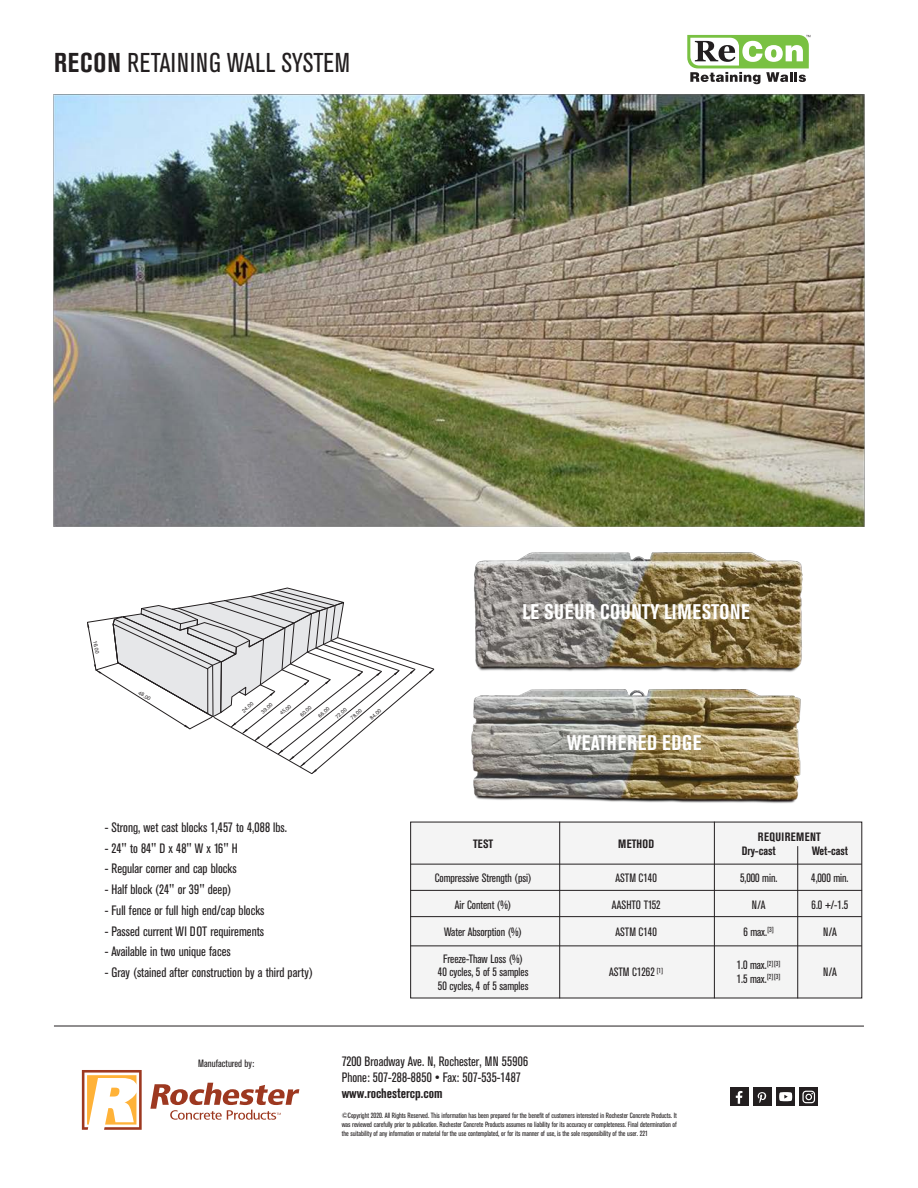
<style>
.page{position:relative;width:918px;height:1188px;background:#fff}
.page>*{position:absolute;margin:0;border:0;box-sizing:border-box;transform-origin:0 0}
.t1{font:condensed 27px "Akzidenz Grotesk BE";letter-spacing:.02em;color:#231f20}
.t2{font:700 condensed 21px "Akzidenz Grotesk BE";letter-spacing:.03em;color:#fff}
.t3{font:condensed 13.5px "Akzidenz Grotesk BE";color:#231f20}
.t4{font:700 condensed 13.5px "Akzidenz Grotesk BE";color:#231f20}
.t5{font:condensed 12px "Akzidenz Grotesk BE";letter-spacing:-.005em;color:#231f20}
.t6{font:700 condensed 12px "Akzidenz Grotesk BE";letter-spacing:.005em;color:#231f20}
.t7{font:700 condensed 12px "Akzidenz Grotesk BE";letter-spacing:.035em;color:#231f20}
.t8{font:condensed 10.5px "Akzidenz Grotesk BE";color:#231f20}
.t9{font:condensed 7.5px/9px "Akzidenz Grotesk BE";letter-spacing:-.005em;color:#231f20;text-align:justify}
.t10{font:5.25px "Helvetica Neue";color:#231f20}
.s1{font-weight:700}
</style>
<div class="page">
<img style="left:53px;top:34px;width:812px;height:788px">
<svg style="left:687px;top:35px;width:123px;height:49px"></svg>
<div style="left:411px;top:822px;width:451px;height:176px;background:#f4f4f4"></div>
<hr style="left:410px;top:864px;width:452px;height:1px;background:#231f20">
<hr style="left:410px;top:890px;width:452px;height:1px;background:#231f20">
<hr style="left:410px;top:916px;width:452px;height:1px;background:#231f20">
<hr style="left:410px;top:946px;width:452px;height:1px;background:#231f20">
<hr style="left:559px;top:822px;width:1px;height:176px;background:#231f20">
<hr style="left:714px;top:822px;width:1px;height:176px;background:#231f20">
<hr style="left:797px;top:846px;width:1px;height:152px;background:#231f20">
<svg style="left:87px;top:588px;width:347px;height:186px"></svg>
<hr style="left:54px;top:1026px;width:810px;height:1px;background:#231f20">
<svg style="left:82px;top:1070px;width:60px;height:60px"></svg>
<svg style="left:150px;top:1083px;width:149px;height:37px"></svg>
<div style="left:730px;top:1088px;width:19px;height:18px;background:#231f20"></div>
<div style="left:753px;top:1088px;width:19px;height:18px;background:#231f20"></div>
<div style="left:776px;top:1088px;width:19px;height:18px;background:#231f20"></div>
<svg style="left:800px;top:1088px;width:18px;height:18px"></svg>
<svg style="left:736px;top:1091px;width:6px;height:13px"></svg>
<svg style="left:758px;top:1092px;width:8px;height:11px"></svg>
<svg style="left:779px;top:1092px;width:13px;height:9px"></svg>
<svg style="left:802px;top:1091px;width:13px;height:12px"></svg>
<p class="t1" style="left:54px;top:53px;width:298px"><span class="s1">RECON</span> RETAINING WALL SYSTEM</p>
<p class="t10" style="left:97px;top:640px;width:15px;rotate:79deg">16.00</p>
<p class="t10" style="left:140px;top:691px;width:15px;rotate:31deg">48.00</p>
<p class="t10" style="left:242px;top:710px;width:15px;rotate:-41deg">24.00</p>
<p class="t10" style="left:261px;top:711px;width:15px;rotate:-41deg">39.00</p>
<p class="t10" style="left:279px;top:713px;width:15px;rotate:-41deg">45.00</p>
<p class="t10" style="left:300px;top:714px;width:15px;rotate:-41deg">60.00</p>
<p class="t10" style="left:318px;top:715px;width:15px;rotate:-41deg">66.00</p>
<p class="t10" style="left:335px;top:716px;width:15px;rotate:-41deg">72.00</p>
<p class="t10" style="left:350px;top:717px;width:15px;rotate:-41deg">78.00</p>
<p class="t10" style="left:369px;top:717px;width:15px;rotate:-41deg">84.00</p>
<p class="t3" style="left:105px;top:822px;width:184px">- Strong, wet cast blocks 1,457 to 4,088 lbs.</p>
<p class="t3" style="left:105px;top:843px;width:135px">- 24" to 84" D x 48" W x 16" H</p>
<p class="t3" style="left:105px;top:864px;width:133px">- Regular corner and cap blocks</p>
<p class="t3" style="left:105px;top:885px;width:128px">- Half block (24" or 39" deep)</p>
<p class="t3" style="left:105px;top:905px;width:161px">- Full fence or full high end/cap blocks</p>
<p class="t3" style="left:105px;top:926px;width:161px">- Passed current WI DOT requirements</p>
<p class="t3" style="left:105px;top:947px;width:128px">- Available in two unique faces</p>
<p class="t3" style="left:105px;top:967px;width:210px">- Gray (stained after construction by a third party)</p>
<p class="t2" style="left:523px;top:604px;width:229px">LE SUEUR COUNTY LIMESTONE</p>
<p class="t6" style="left:473px;top:839px;width:22px">TEST</p>
<p class="t5" style="left:435px;top:873px;width:98px">Compressive Strength (psi)</p>
<p class="t5" style="left:455px;top:900px;width:58px">Air Content (%)</p>
<p class="t5" style="left:444px;top:927px;width:79px">Water Absorption (%)</p>
<p class="t5" style="left:443px;top:954px;width:81px">Freeze-Thaw Loss (%)</p>
<p class="t5" style="left:438px;top:968px;width:92px">40 cycles, 5 of 5 samples</p>
<p class="t5" style="left:438px;top:981px;width:92px">50 cycles, 4 of 5 samples</p>
<p class="t2" style="left:567px;top:735px;width:136px">WEATHERED EDGE</p>
<p class="t6" style="left:618px;top:839px;width:38px">METHOD</p>
<p class="t5" style="left:615px;top:873px;width:43px">ASTM C140</p>
<p class="t5" style="left:612px;top:900px;width:50px">AASHTO T152</p>
<p class="t5" style="left:615px;top:927px;width:43px">ASTM C140</p>
<p class="t5" style="left:609px;top:968px;width:56px">ASTM C1262 <sup>[1]</sup></p>
<p class="t7" style="left:758px;top:833px;width:64px">REQUIREMENT</p>
<p class="t6" style="left:742px;top:846px;width:35px">Dry-cast</p>
<p class="t6" style="left:812px;top:846px;width:38px">Wet-cast</p>
<p class="t5" style="left:740px;top:873px;width:39px">5,000 min.</p>
<p class="t5" style="left:811px;top:873px;width:39px">4,000 min.</p>
<p class="t5" style="left:752px;top:900px;width:15px">N/A</p>
<p class="t5" style="left:812px;top:900px;width:38px">6.0 +/-1.5</p>
<p class="t5" style="left:743px;top:927px;width:32px">6 max.<sup>[3]</sup></p>
<p class="t5" style="left:823px;top:927px;width:15px">N/A</p>
<p class="t5" style="left:737px;top:961px;width:46px">1.0 max.<sup>[2][3]</sup></p>
<p class="t5" style="left:737px;top:974px;width:46px">1.5 max.<sup>[2][3]</sup></p>
<p class="t5" style="left:823px;top:967px;width:15px">N/A</p>
<p class="t8" style="left:198px;top:1060px;width:57px">Manufactured by:</p>
<p class="t3" style="left:342px;top:1056px;width:188px">7200 Broadway Ave. N, Rochester, MN 55906</p>
<p class="t3" style="left:342px;top:1072px;width:181px">Phone: 507-288-8850 • Fax: 507-535-1487</p>
<p class="t4" style="left:342px;top:1089px;width:102px">www.rochestercp.com</p>
<p class="t9" style="left:342px;top:1112px;width:337px">©Copyright 2020. All Rights Reserved. This information has been prepared for the benefit of customers interested in Rochester Concrete Products. It was reviewed carefully prior to publication. Rochester Concrete Products assumes no liability for its accuracy or completeness. Final determination of the suitability of any information or material for the use contemplated, or for its manner of use, is the sole responsibility of the user. 221</p>
</div>
